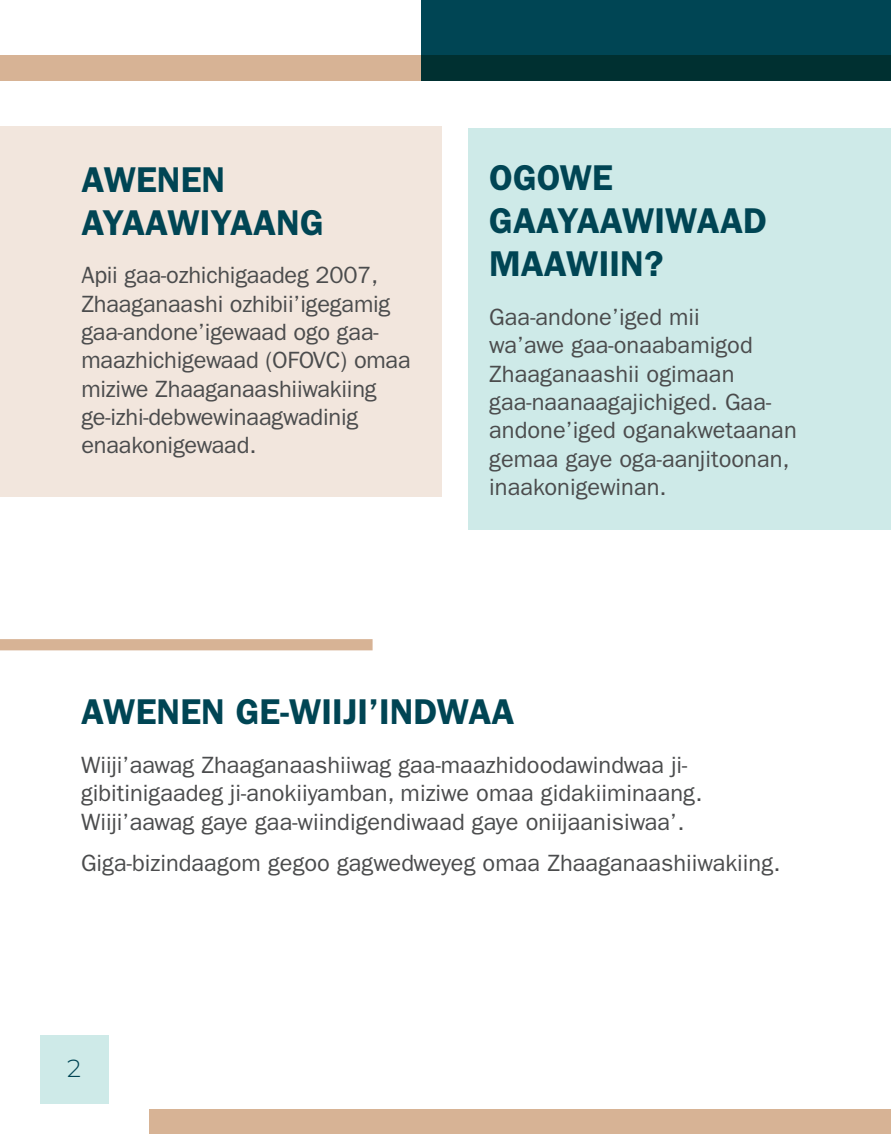
<style>
.page{position:relative;width:891px;height:1134px;background:#fff}
.page>*{position:absolute;margin:0;border:0;box-sizing:border-box;transform-origin:0 0}
.t1{font:600 36px/43.2px "ITC Franklin Gothic Std";color:#004554}
.t2{font:300 24.75px "Montserrat";color:#004554}
.t3{font:23.62px/28.3px "ITC Franklin Gothic Std";color:#4b4c4d}
</style>
<div class="page">
<div style="left:0;top:55px;width:421px;height:26px;background:#d7b395"></div>
<div style="left:421px;top:0;width:470px;height:81px;background:#004554"></div>
<div style="left:421px;top:55px;width:470px;height:26px;background:#003031"></div>
<div style="left:40px;top:1035px;width:69px;height:68px;background:#ceeae8"></div>
<div style="left:0;top:126px;width:442px;height:371px;background:#f2e6dd"></div>
<div style="left:468px;top:128px;width:423px;height:402px;background:#ceeae8"></div>
<div style="left:0;top:639px;width:373px;height:11px;background:#d7b395"></div>
<div style="left:149px;top:1110px;width:742px;height:24px;background:#d7b395"></div>
<h1 class="t1" style="left:81px;top:158px;width:244px">AWENEN<br>AYAAWIYAANG</h1>
<p class="t3" style="left:81px;top:261px;width:331px">Apii gaa-ozhichigaadeg 2007,<br>Zhaaganaashi ozhibii’igegamig gaa-andone’igewaad ogo gaa&shy;maazhichigewaad (OFOVC) omaa miziwe Zhaaganaashiiwakiing ge-izhi-debwewinaagwadinig enaakonigewaad.</p>
<h1 class="t1" style="left:489px;top:156px;width:279px">OGOWE<br>GAAYAAWIWAAD<br>MAAWIIN?</h1>
<p class="t3" style="left:489px;top:303px;width:309px">Gaa-andone’iged mii<br>wa’awe gaa-onaabamigod<br>Zhaaganaashii ogimaan gaa-naanaagajichiged. Gaa&shy;andone’iged oganakwetaanan gemaa gaye oga-aanjitoonan, inaakonigewinan.</p>
<h1 class="t1" style="left:81px;top:690px;width:435px">AWENEN GE-WIIJI’INDWAA</h1>
<p class="t3" style="left:81px;top:751px;width:623px">Wiiji’aawag Zhaaganaashiiwag gaa-maazhidoodawindwaa ji&shy;gibitinigaadeg ji-anokiiyamban, miziwe omaa gidakiiminaang.<br>Wiiji’aawag gaye gaa-wiindigendiwaad gaye oniijaanisiwaa’.</p>
<p class="t3" style="left:81px;top:849px;width:701px">Giga-bizindaagom gegoo gagwedweyeg omaa Zhaaganaashiiwakiing.</p>
<p class="t2" style="left:67px;top:1051px;width:15px">2</p>
</div>
